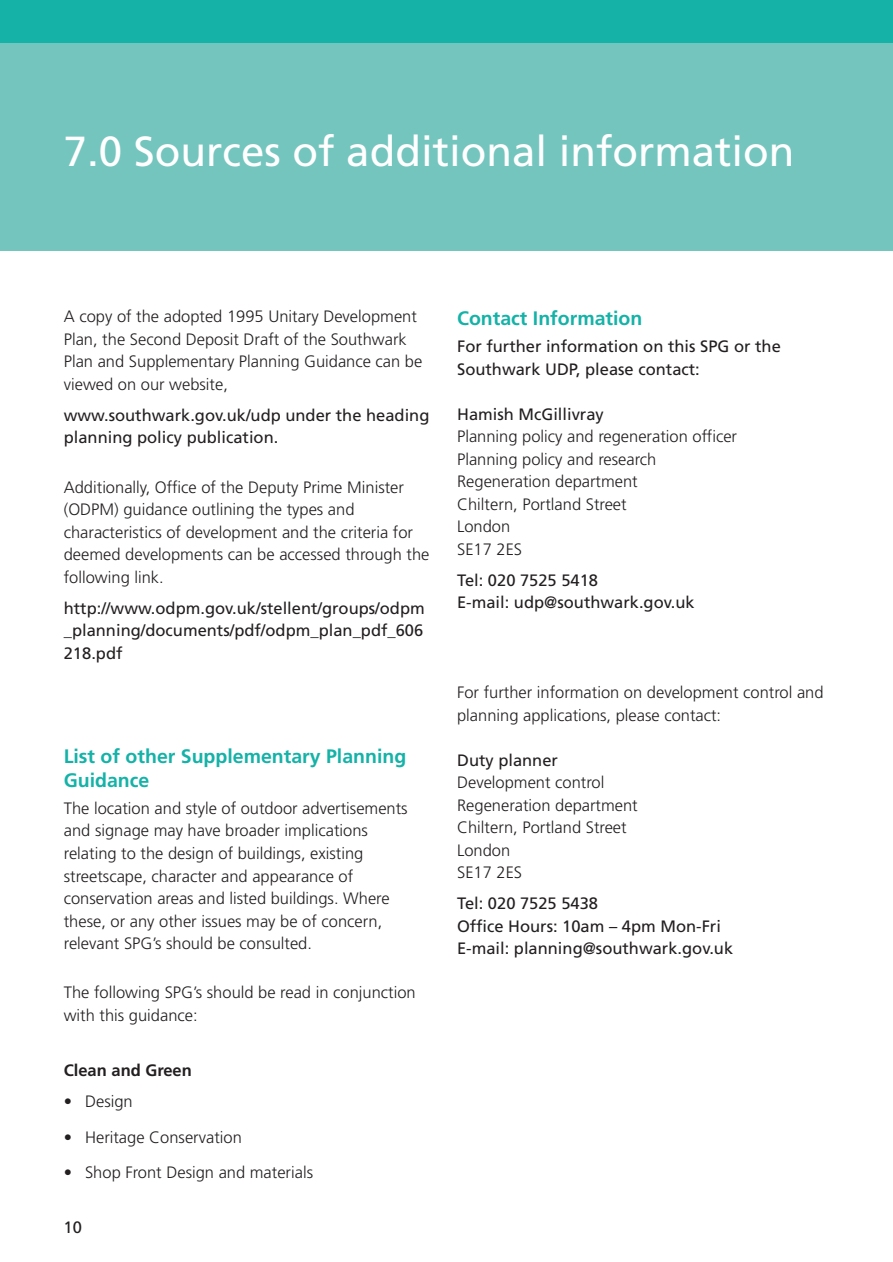
<style>
.page{position:relative;width:893px;height:1262px;background:#fff}
.page>*{position:absolute;margin:0;border:0;box-sizing:border-box;transform-origin:0 0}
.t1{font:42px "Frutiger";color:#fff}
.t2{font:700 19.5px/24px "Frutiger";color:#15b2a8}
.t3{font:300 16.5px/22.5px "Frutiger";color:#231f20}
.t4{font:16.5px/22.5px "Frutiger";color:#231f20}
.t5{font:700 16.5px "Frutiger";color:#231f20}
</style>
<div class="page">
<div style="left:0;top:40px;width:892px;height:211px;background:#75c5bf"></div>
<div style="left:0;top:0;width:892px;height:43px;background:#15b2a8"></div>
<p class="t1" style="left:64px;top:134px;width:732px">7.0 Sources of additional information</p>
<p class="t3" style="left:64px;top:306px;width:360px">A copy of the adopted 1995 Unitary Development Plan, the Second Deposit Draft of the Southwark Plan and Supplementary Planning Guidance can be viewed on our website,</p>
<p class="t4" style="left:64px;top:405px;width:367px">www.southwark.gov.uk/udp under the heading planning policy publication.</p>
<p class="t3" style="left:64px;top:477px;width:367px">Additionally, Office of the Deputy Prime Minister (ODPM) guidance outlining the types and characteristics of development and the criteria for deemed developments can be accessed through the following link.</p>
<p class="t4" style="left:64px;top:598px;width:362px;text-align:justify">http://www.odpm.gov.uk/stellent/groups/odpm _planning/documents/pdf/odpm_plan_pdf_606<br>218.pdf</p>
<h3 class="t2" style="left:64px;top:746px;width:344px">List of other Supplementary Planning<br>Guidance</h3>
<p class="t3" style="left:64px;top:798px;width:345px">The location and style of outdoor advertisements and signage may have broader implications relating to the design of buildings, existing streetscape, character and appearance of conservation areas and listed buildings. Where these, or any other issues may be of concern, relevant SPG’s should be consulted.</p>
<p class="t3" style="left:64px;top:982px;width:353px">The following SPG’s should be read in conjunction with this guidance:</p>
<h4 class="t5" style="left:64px;top:1064px;width:130px">Clean and Green</h4>
<p class="t3" style="left:64px;top:1091px;width:70px">• Design</p>
<p class="t3" style="left:64px;top:1126px;width:179px">• Heritage Conservation</p>
<p class="t3" style="left:64px;top:1162px;width:251px">• Shop Front Design and materials</p>
<p class="t4" style="left:64px;top:1217px;width:20px">10</p>
<h3 class="t2" style="left:457px;top:308px;width:187px">Contact Information</h3>
<p class="t4" style="left:457px;top:336px;width:325px">For further information on this SPG or the<br>Southwark UDP, please contact:</p>
<p class="t4" style="left:457px;top:404px;width:148px">Hamish McGillivray</p>
<p class="t3" style="left:457px;top:426px;width:281px">Planning policy and regeneration officer<br>Planning policy and research<br>Regeneration department<br>Chiltern, Portland Street<br>London<br>SE17 2ES</p>
<p class="t4" style="left:457px;top:570px;width:239px">Tel: 020 7525 5418<br>E-mail: udp@southwark.gov.uk</p>
<p class="t3" style="left:457px;top:682px;width:368px">For further information on development control and planning applications, please contact:</p>
<p class="t4" style="left:457px;top:750px;width:102px">Duty planner</p>
<p class="t3" style="left:457px;top:772px;width:182px">Development control<br>Regeneration department<br>Chiltern, Portland Street<br>London<br>SE17 2ES</p>
<p class="t4" style="left:457px;top:893px;width:277px">Tel: 020 7525 5438<br>Office Hours: 10am – 4pm Mon-Fri<br>E-mail: planning@southwark.gov.uk</p>
</div>
